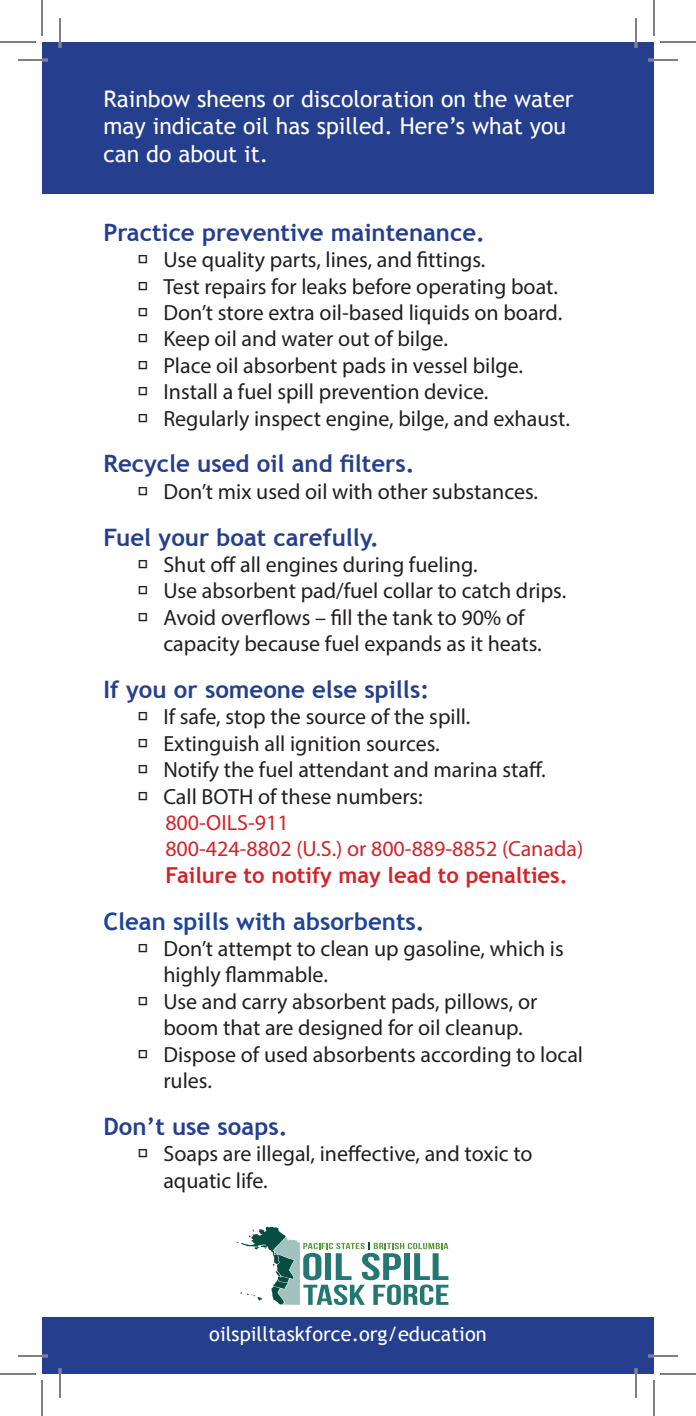
<style>
.page{position:relative;width:696px;height:1416px;background:#fff}
.page>*{position:absolute;margin:0;border:0;box-sizing:border-box;transform-origin:0 0}
.t1{font:700 24px "Trebuchet MS";color:#253f8e}
.t2{font:700 24px "Trebuchet MS";color:#1d449b}
.t3{font:23px/27.6px "Trebuchet MS";color:#fff}
.t4{font:22px/26.4px "Myriad Pro";color:#231f20}
.t5{font:22px "Myriad Pro";color:#d1232a}
.t6{font:700 22px "Trebuchet MS";color:#d1232a}
.t7{font:20px "Trebuchet MS";color:#fff}
.s1{font-family:"Trebuchet MS"}
</style>
<div class="page">
<svg style="left:235px;top:1227px;width:213px;height:78px"></svg>
<div style="left:42px;top:42px;width:612px;height:152px;background:#253f8e"></div>
<div style="left:42px;top:1317px;width:612px;height:57px;background:#253f8e"></div>
<hr style="left:18px;top:59px;width:30px;height:2px;background:#fff">
<hr style="left:648px;top:59px;width:30px;height:2px;background:#fff">
<hr style="left:18px;top:1355px;width:30px;height:2px;background:#fff">
<hr style="left:648px;top:1355px;width:30px;height:2px;background:#fff">
<hr style="left:59px;top:18px;width:2px;height:30px;background:#fff">
<hr style="left:59px;top:1368px;width:2px;height:30px;background:#fff">
<hr style="left:635px;top:18px;width:2px;height:30px;background:#fff">
<hr style="left:635px;top:1368px;width:2px;height:30px;background:#fff">
<hr style="left:18px;top:60px;width:30px;height:1px;background:#000">
<hr style="left:648px;top:60px;width:30px;height:1px;background:#000">
<hr style="left:18px;top:1356px;width:30px;height:1px;background:#000">
<hr style="left:648px;top:1356px;width:30px;height:1px;background:#000">
<hr style="left:60px;top:18px;width:1px;height:30px;background:#000">
<hr style="left:60px;top:1368px;width:1px;height:30px;background:#000">
<hr style="left:636px;top:18px;width:1px;height:30px;background:#000">
<hr style="left:636px;top:1368px;width:1px;height:30px;background:#000">
<hr style="left:0;top:42px;width:36px;height:1px;background:#000">
<hr style="left:660px;top:42px;width:36px;height:1px;background:#000">
<hr style="left:0;top:1374px;width:36px;height:1px;background:#000">
<hr style="left:660px;top:1374px;width:36px;height:1px;background:#000">
<hr style="left:42px;top:0;width:1px;height:36px;background:#000">
<hr style="left:42px;top:1380px;width:1px;height:36px;background:#000">
<hr style="left:654px;top:0;width:1px;height:36px;background:#000">
<hr style="left:654px;top:1380px;width:1px;height:36px;background:#000">
<p class="t3" style="left:103px;top:85px;width:472px">Rainbow sheens or discoloration on the water may indicate oil has spilled. Here’s what you can do about it.</p>
<p class="t1" style="left:103px;top:217px;width:383px">Practice preventive maintenance.</p>
<p class="t4" style="left:137px;top:246px;width:434px"><span class="s1">Ò</span> Use quality parts, lines, and fittings.<br><span class="s1">Ò</span> Test repairs for leaks before operating boat.<br><span class="s1">Ò</span> Don’t store extra oil-based liquids on board.<br><span class="s1">Ò</span> Keep oil and water out of bilge.<br><span class="s1">Ò</span> Place oil absorbent pads in vessel bilge.<br><span class="s1">Ò</span> Install a fuel spill prevention device.<br><span class="s1">Ò</span> Regularly inspect engine, bilge, and exhaust.</p>
<p class="t1" style="left:103px;top:449px;width:313px">Recycle used oil and filters.</p>
<p class="t4" style="left:137px;top:478px;width:402px"><span class="s1">Ò</span> Don’t mix used oil with other substances.</p>
<p class="t1" style="left:103px;top:522px;width:277px">Fuel your boat carefully.</p>
<p class="t4" style="left:137px;top:551px;width:430px"><span class="s1">Ò</span> Shut off all engines during fueling.<br><span class="s1">Ò</span> Use absorbent pad/fuel collar to catch drips.<br><span class="s1">Ò</span> Avoid overflows – fill the tank to 90% of</p>
<p class="t4" style="left:163px;top:630px;width:380px">capacity because fuel expands as it heats.</p>
<p class="t1" style="left:103px;top:674px;width:327px">If you or someone else spills:</p>
<p class="t4" style="left:137px;top:703px;width:335px"><span class="s1">Ò</span> If safe, stop the source of the spill.</p>
<p class="t4" style="left:137px;top:730px;width:304px"><span class="s1">Ò</span> Extinguish all ignition sources.</p>
<p class="t4" style="left:137px;top:756px;width:410px"><span class="s1">Ò</span> Notify the fuel attendant and marina staff.</p>
<p class="t4" style="left:137px;top:783px;width:287px"><span class="s1">Ò</span> Call BOTH of these numbers:</p>
<p class="t5" style="left:165px;top:809px;width:125px">800-OILS-911</p>
<p class="t5" style="left:165px;top:835px;width:420px">800-424-8802 (U.S.) or 800-889-8852 (Canada)</p>
<p class="t6" style="left:165px;top:861px;width:404px">Failure to notify may lead to penalties.</p>
<p class="t2" style="left:103px;top:906px;width:323px">Clean spills with absorbents.</p>
<p class="t4" style="left:137px;top:935px;width:428px"><span class="s1">Ò</span> Don’t attempt to clean up gasoline, which is</p>
<p class="t4" style="left:163px;top:961px;width:166px">highly flammable.</p>
<p class="t4" style="left:137px;top:988px;width:401px"><span class="s1">Ò</span> Use and carry absorbent pads, pillows, or</p>
<p class="t4" style="left:163px;top:1014px;width:361px">boom that are designed for oil cleanup.</p>
<p class="t4" style="left:137px;top:1041px;width:447px"><span class="s1">Ò</span> Dispose of used absorbents according to local</p>
<p class="t4" style="left:163px;top:1067px;width:50px">rules.</p>
<p class="t1" style="left:103px;top:1111px;width:186px">Don’t use soaps.</p>
<p class="t4" style="left:163px;top:1140px;width:371px;text-indent:-26px"><span class="s1">Ò</span> Soaps are illegal, ineffective, and toxic to aquatic life.</p>
<p class="t7" style="left:209px;top:1323px;width:279px">oilspilltaskforce.org/education</p>
</div>
